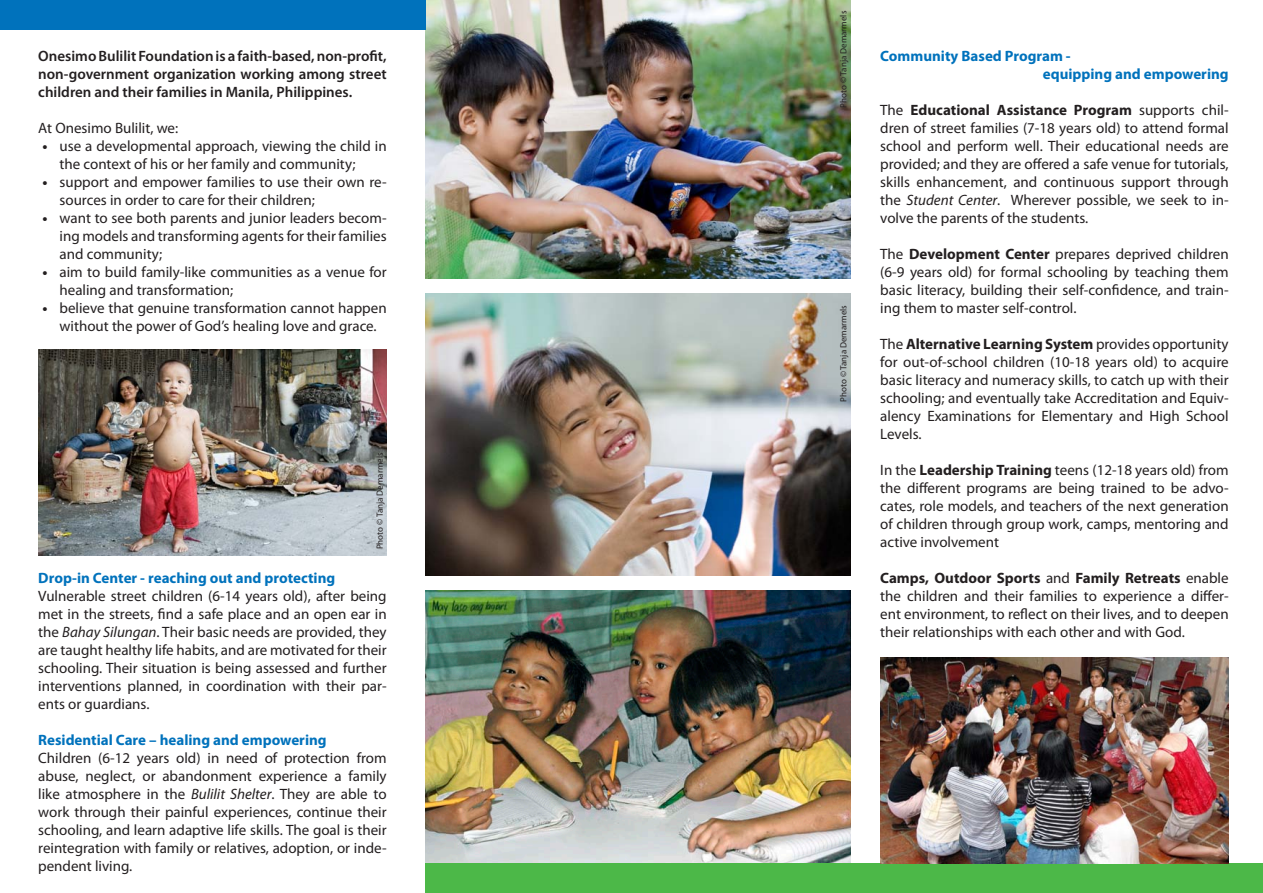
<style>
.page{position:relative;width:1263px;height:893px;background:#fff}
.page>*{position:absolute;margin:0;border:0;box-sizing:border-box;transform-origin:0 0}
.t1{font:15px/18px "Myriad Pro";color:#231f20;text-align:justify}
.t2{font:600 15px/18px "Myriad Pro";color:#231f20;text-align:justify}
.t3{font:700 15px "Myriad Pro";color:#0072bc}
.t4{font:9px "Myriad Pro";color:#231f20}
.s1{font-weight:700}
.s2{font-style:italic}
</style>
<div class="page">
<img style="left:425px;top:591px;width:425px;height:272px">
<img style="left:425px;top:0;width:425px;height:279px">
<img style="left:425px;top:293px;width:425px;height:282px">
<img style="left:38px;top:350px;width:349px;height:205px">
<div style="left:0;top:0;width:425px;height:30px;background:#0072bc"></div>
<div style="left:425px;top:863px;width:838px;height:30px;background:#4cb848"></div>
<img style="left:880px;top:658px;width:349px;height:205px">
<p class="t2" style="left:38px;top:46px;width:350px">Onesimo Bulilit Foundation is a faith-based, non-profit, non-government organization working among street children and their families in Manila, Philippines.</p>
<p class="t1" style="left:38px;top:119px;width:141px">At Onesimo Bulilit, we:</p>
<p class="t1" style="left:60px;top:137px;width:329px;text-indent:-17px"><span class="s1">•</span> use a developmental approach, viewing the child in the context of his or her family and community;</p>
<p class="t1" style="left:60px;top:173px;width:329px;text-indent:-17px"><span class="s1">•</span> support and empower families to use their own re&shy;sources in order to care for their children;</p>
<p class="t1" style="left:60px;top:209px;width:329px;text-indent:-17px"><span class="s1">•</span> want to see both parents and junior leaders becom&shy;ing models and transforming agents for their families and community;</p>
<p class="t1" style="left:60px;top:263px;width:329px;text-indent:-17px"><span class="s1">•</span> aim to build family-like communities as a venue for healing and transformation;</p>
<p class="t1" style="left:43px;top:299px;width:346px;text-align:center"><span class="s1">•</span> believe that genuine transformation cannot happen without the power of God’s healing love and grace.</p>
<p class="t4" style="left:374px;top:549px;width:98px;rotate:-90deg">Photo © Tanja Demarmels</p>
<p class="t3" style="left:38px;top:568px;width:298px">Drop-in Center - reaching out and protecting</p>
<p class="t1" style="left:38px;top:587px;width:350px">Vulnerable street children (6-14 years old), after being met in the streets, find a safe place and an open ear in the <span class="s2">Bahay Silungan</span>. Their basic needs are provided, they are taught healthy life habits, and are motivated for their schooling. Their situation is being assessed and further interventions planned, in coordination with their par&shy;ents or guardians.</p>
<p class="t3" style="left:38px;top:730px;width:290px">Residential Care – healing and empowering</p>
<p class="t1" style="left:38px;top:749px;width:350px">Children (6-12 years old) in need of protection from abuse, neglect, or abandonment experience a family like atmosphere in the <span class="s2">Bulilit Shelter</span>. They are able to work through their painful experiences, continue their schooling, and learn adaptive life skills. The goal is their reintegration with family or relatives, adoption, or inde&shy;pendent living.</p>
<p class="t4" style="left:838px;top:108px;width:98px;rotate:-90deg">Photo © Tanja Demarmels</p>
<p class="t4" style="left:838px;top:402px;width:98px;rotate:-90deg">Photo © Tanja Demarmels</p>
<p class="t3" style="left:880px;top:46px;width:192px">Community Based Program -</p>
<p class="t3" style="left:1043px;top:64px;width:187px">equipping and empowering</p>
<p class="t1" style="left:880px;top:101px;width:350px">The <span class="s1">Educational Assistance Program</span> supports chil&shy;dren of street families (7-18 years old) to attend formal school and perform well. Their educational needs are provided; and they are offered a safe venue for tutorials, skills enhancement, and continuous support through the <span class="s2">Student Center</span>. Wherever possible, we seek to in&shy;volve the parents of the students.</p>
<p class="t1" style="left:880px;top:245px;width:350px">The <span class="s1">Development Center</span> prepares deprived children (6-9 years old) for formal schooling by teaching them basic literacy, building their self-confidence, and train&shy;ing them to master self-control.</p>
<p class="t1" style="left:880px;top:335px;width:350px">The <span class="s1">Alternative Learning System</span> provides opportunity for out-of-school children (10-18 years old) to acquire basic literacy and numeracy skills, to catch up with their schooling; and eventually take Accreditation and Equiv&shy;alency Examinations for Elementary and High School Levels.</p>
<p class="t1" style="left:880px;top:461px;width:350px">In the <span class="s1">Leadership Training</span> teens (12-18 years old) from the different programs are being trained to be advo&shy;cates, role models, and teachers of the next generation of children through group work, camps, mentoring and active involvement</p>
<p class="t1" style="left:880px;top:569px;width:350px"><span class="s1">Camps, Outdoor Sports</span> and <span class="s1">Family Retreats</span> enable the children and their families to experience a differ&shy;ent environment, to reflect on their lives, and to deepen their relationships with each other and with God.</p>
</div>
